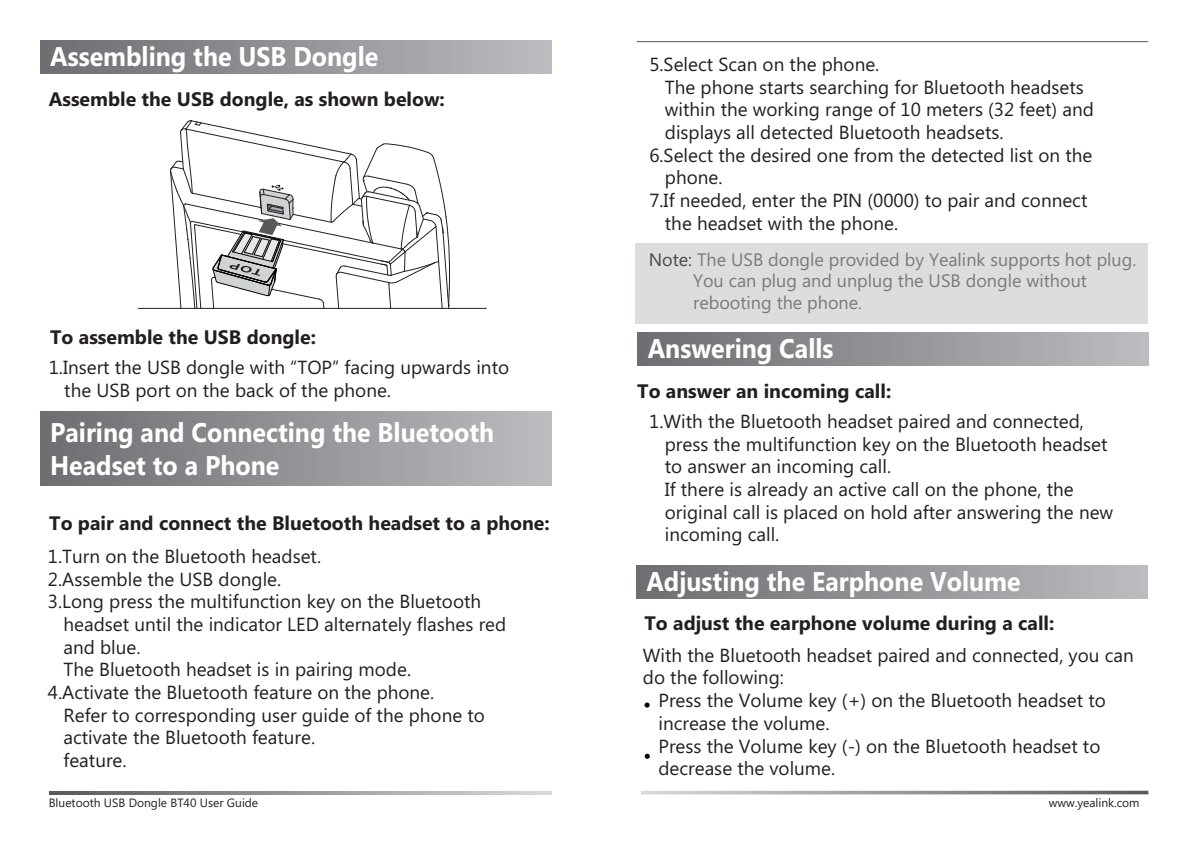
<style>
.page{position:relative;width:1191px;height:851px;background:#fff}
.page>*{position:absolute;margin:0;border:0;box-sizing:border-box;transform-origin:0 0}
.t1{font:700 27px/32.4px "Microsoft Phags Pa";color:#fff;scale:.93 1}
.t2{font:700 27px "Microsoft Phags Pa";color:#fff;scale:.92 1}
.t3{font:700 19.5px "Microsoft Phags Pa";color:#231f20}
.t4{font:18.9px/22.8px "Microsoft Phags Pa";color:#231f20}
.t5{font:18px/21.6px "Microsoft Phags Pa";color:#797a79}
.t6{font:12px "Microsoft Phags Pa";color:#231f20}
.s1{color:#464849}
</style>
<div class="page">
<svg style="left:49px;top:791px;width:502px;height:3px;background:#98999c"></svg>
<svg style="left:641px;top:790px;width:507px;height:4px;background:#acadb0"></svg>
<hr style="left:637px;top:41px;width:511px;height:1px;background:#57585a">
<svg style="left:644px;top:702px;width:5px;height:5px"></svg>
<svg style="left:645px;top:753px;width:5px;height:5px"></svg>
<hr style="left:138px;top:308px;width:348px;height:1px;background:#231f20">
<svg style="left:169px;top:120px;width:285px;height:189px"></svg>
<div style="left:636px;top:565px;width:511px;height:33px;background:linear-gradient(to right,#6b6d70,#bbbcc0)"></div>
<div style="left:40px;top:41px;width:511px;height:33px;background:linear-gradient(to right,#6b6d70,#bbbcc0)"></div>
<div style="left:40px;top:412px;width:511px;height:73px;background:linear-gradient(to right,#6b6d70,#bbbcc0)"></div>
<div style="left:637px;top:333px;width:511px;height:32px;background:linear-gradient(to right,#6b6d70,#bbbcc0)"></div>
<div style="left:635px;top:243px;width:513px;height:80px;background:#dcdddf"></div>
<h1 class="t1" style="left:50px;top:39px;width:354px">Assembling the USB Dongle</h1>
<p class="t3" style="left:49px;top:85px;width:397px">Assemble the USB dongle, as shown below:</p>
<p class="t3" style="left:50px;top:323px;width:267px">To assemble the USB dongle:</p>
<p class="t4" style="left:64px;top:355px;width:446px;text-indent:-16px">1.Insert the USB dongle with “TOP” facing upwards into the USB port on the back of the phone.</p>
<h1 class="t1" style="left:50px;top:415px;width:479px">Pairing and Connecting the Bluetooth<br>Headset to a Phone</h1>
<p class="t3" style="left:49px;top:509px;width:502px">To pair and connect the Bluetooth headset to a phone:</p>
<p class="t4" style="left:48px;top:543px;width:275px">1.Turn on the Bluetooth headset.</p>
<p class="t4" style="left:48px;top:566px;width:235px">2.Assemble the USB dongle.</p>
<p class="t4" style="left:48px;top:589px;width:435px">3.Long press the multifunction key on the Bluetooth</p>
<p class="t4" style="left:63px;top:611px;width:444px">headset until the indicator LED alternately flashes red</p>
<p class="t4" style="left:63px;top:634px;width:78px">and blue.</p>
<p class="t4" style="left:63px;top:657px;width:349px">The Bluetooth headset is in pairing mode.</p>
<p class="t4" style="left:48px;top:680px;width:388px">4.Activate the Bluetooth feature on the phone.</p>
<p class="t4" style="left:63px;top:702px;width:423px">Refer to corresponding user guide of the phone to</p>
<p class="t4" style="left:63px;top:725px;width:253px">activate the Bluetooth feature.</p>
<p class="t4" style="left:63px;top:748px;width:65px">feature.</p>
<p class="t4" style="left:649px;top:52px;width:231px">5.Select Scan on the phone.</p>
<p class="t4" style="left:665px;top:75px;width:420px">The phone starts searching for Bluetooth headsets</p>
<p class="t4" style="left:665px;top:97px;width:430px">within the working range of 10 meters (32 feet) and</p>
<p class="t4" style="left:665px;top:120px;width:340px">displays all detected Bluetooth headsets.</p>
<p class="t4" style="left:649px;top:143px;width:444px">6.Select the desired one from the detected list on the</p>
<p class="t4" style="left:665px;top:165px;width:59px">phone.</p>
<p class="t4" style="left:649px;top:188px;width:439px">7.If needed, enter the PIN (0000) to pair and connect</p>
<p class="t4" style="left:665px;top:211px;width:235px">the headset with the phone.</p>
<p class="t5" style="left:693px;top:247px;width:445px;text-indent:-44px"><span class="s1">Note:</span> The USB dongle provided by Yealink supports hot plug.<br>You can plug and unplug the USB dongle without rebooting the phone.</p>
<h1 class="t1" style="left:647px;top:331px;width:201px">Answering Calls</h1>
<p class="t3" style="left:637px;top:377px;width:255px">To answer an incoming call:</p>
<p class="t4" style="left:665px;top:409px;width:450px;text-indent:-16px">1.With the Bluetooth headset paired and connected, press the multifunction key on the Bluetooth headset to answer an incoming call.<br>If there is already an active call on the phone, the original call is placed on hold after answering the new incoming call.</p>
<h1 class="t2" style="left:646px;top:562px;width:408px">Adjusting the Earphone Volume</h1>
<p class="t3" style="left:644px;top:608px;width:411px">To adjust the earphone volume during a call:</p>
<p class="t4" style="left:643px;top:642px;width:492px">With the Bluetooth headset paired and connected, you can do the following:</p>
<p class="t4" style="left:658px;top:688px;width:449px">Press the Volume key (+) on the Bluetooth headset to increase the volume.<br>Press the Volume key (-) on the Bluetooth headset to decrease the volume.</p>
<p class="t6" style="left:49px;top:794px;width:211px">Bluetooth USB Dongle BT40 User Guide</p>
<p class="t6" style="left:1048px;top:794px;width:92px">www.yealink.com</p>
</div>
